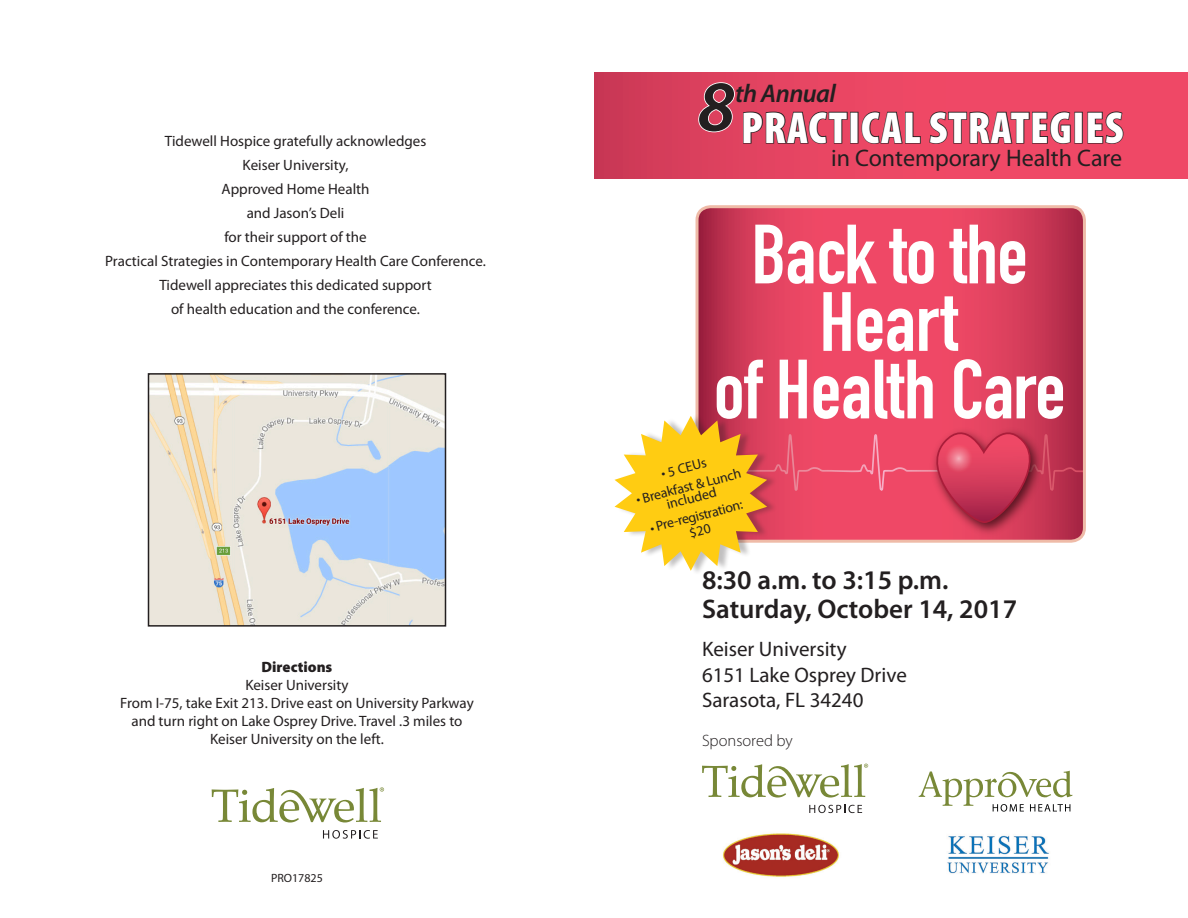
<style>
.page{position:relative;width:1188px;height:918px;background:#fff}
.page>*{position:absolute;margin:0;border:0;box-sizing:border-box;transform-origin:0 0}
.t1{font:700 82.5px "DIN Condensed";letter-spacing:-.01em;color:#fff}
.t2{font:italic 600 72px "Myriad Pro";color:#231f20}
.t3{font:900 condensed 45px "Myriad Pro";letter-spacing:.02em;color:#fff}
.t4{font:600 27px "Myriad Pro";color:#231f20}
.t5{font:italic 600 25.65px "Myriad Pro";letter-spacing:-.02em;color:#231f20}
.t6{font:24px "Myriad Pro";color:#231f20}
.t7{font:21px "Myriad Pro";color:#231f20}
.t8{font:300 16.5px "Myriad Pro";color:#231f20}
.t9{font:15px/24px "Myriad Pro";color:#231f20;text-align:center}
.t10{font:900 15px "Myriad Pro";color:#231f20}
.t11{font:13.95px/12px "Myriad Pro";color:#231f20;text-align:center}
.t12{font:12px "Myriad Pro";color:#231f20}
</style>
<div class="page">
<div style="left:594px;top:72px;width:594px;height:106px;background:linear-gradient(to right,#d53d5b,#f84c6a)"></div>
<svg style="left:742px;top:111px;width:106px;height:34px;background:#b73b52"></svg>
<div style="left:850px;top:112px;width:9px;height:32px;border:1px solid #231f20"></div>
<svg style="left:861px;top:111px;width:61px;height:34px;background:#bf3e55"></svg>
<svg style="left:928px;top:111px;width:143px;height:34px;background:#bc3d54"></svg>
<div style="left:1074px;top:112px;width:9px;height:32px;border:1px solid #231f20"></div>
<svg style="left:1087px;top:111px;width:37px;height:34px"></svg>
<svg style="left:698px;top:209px;width:384px;height:206px;background:#dc3f5d"></svg>
<div style="left:696px;top:205px;width:390px;height:338px;border:3px solid #efbba8;border-radius:14px"></div>
<img style="left:722px;top:833px;width:117px;height:44px">
<svg style="left:702px;top:764px;width:166px;height:34px"></svg>
<svg style="left:809px;top:805px;width:53px;height:8px"></svg>
<svg style="left:919px;top:771px;width:153px;height:41px"></svg>
<svg style="left:212px;top:787px;width:172px;height:36px"></svg>
<svg style="left:323px;top:830px;width:55px;height:9px"></svg>
<svg style="left:697px;top:81px;width:39px;height:52px;background:#e3667e"></svg>
<img style="left:947px;top:835px;width:102px;height:39px">
<img style="left:151px;top:376px;width:292px;height:248px">
<div style="left:148px;top:373px;width:298px;height:254px;border:2px solid #231f20"></div>
<div style="left:617px;top:414px;width:161px;height:162px;background:#fff"></div>
<svg style="left:615px;top:415px;width:469px;height:156px"></svg>
<p class="t9" style="left:165px;top:130px;width:263px">Tidewell Hospice gratefully acknowledges</p>
<p class="t9" style="left:222px;top:154px;width:149px">Keiser University,<br>Approved Home Health</p>
<p class="t9" style="left:247px;top:202px;width:99px">and Jason’s Deli</p>
<p class="t9" style="left:224px;top:226px;width:144px">for their support of the</p>
<p class="t9" style="left:105px;top:250px;width:382px">Practical Strategies in Contemporary Health Care Conference.<br>Tidewell appreciates this dedicated support</p>
<p class="t9" style="left:171px;top:298px;width:250px">of health education and the conference.</p>
<p class="t10" style="left:262px;top:658px;width:72px">Directions</p>
<p class="t9" style="left:245px;top:673px;width:105px">Keiser University</p>
<p class="t9" style="left:120px;top:694px;width:355px;line-height:18px">From I-75, take Exit 213. Drive east on University Parkway and turn right on Lake Osprey Drive. Travel .3 miles to<br>Keiser University on the left.</p>
<p class="t12" style="left:271px;top:871px;width:53px">PRO17825</p>
<p class="t2" style="left:698px;top:67px;width:39px">8</p>
<p class="t5" style="left:735px;top:80px;width:102px">th Annual</p>
<p class="t3" style="left:741px;top:103px;width:384px">PRACTICAL STRATEGIES</p>
<p class="t6" style="left:831px;top:145px;width:293px">in Contemporary Health Care</p>
<p class="t1" style="left:751px;top:206px;width:278px">Back to the</p>
<p class="t1" style="left:819px;top:274px;width:140px">Heart</p>
<p class="t1" style="left:714px;top:341px;width:353px">of Health Care</p>
<p class="t11" style="left:660px;top:468px;width:48px;rotate:-14deg">• 5 CEUs</p>
<p class="t11" style="left:635px;top:494px;width:110px;rotate:-14deg">• Breakfast &amp; Lunch included</p>
<p class="t11" style="left:648px;top:521px;width:97px;line-height:15px;rotate:-14deg">• Pre-registration: $20</p>
<p class="t4" style="left:702px;top:565px;width:248px">8:30 a.m. to 3:15 p.m.</p>
<p class="t4" style="left:702px;top:594px;width:317px">Saturday, October 14, 2017</p>
<p class="t7" style="left:702px;top:638px;width:146px">Keiser University</p>
<p class="t7" style="left:702px;top:663px;width:206px">6151 Lake Osprey Drive</p>
<p class="t7" style="left:702px;top:688px;width:163px">Sarasota, FL 34240</p>
<p class="t8" style="left:702px;top:732px;width:92px">Sponsored by</p>
</div>
